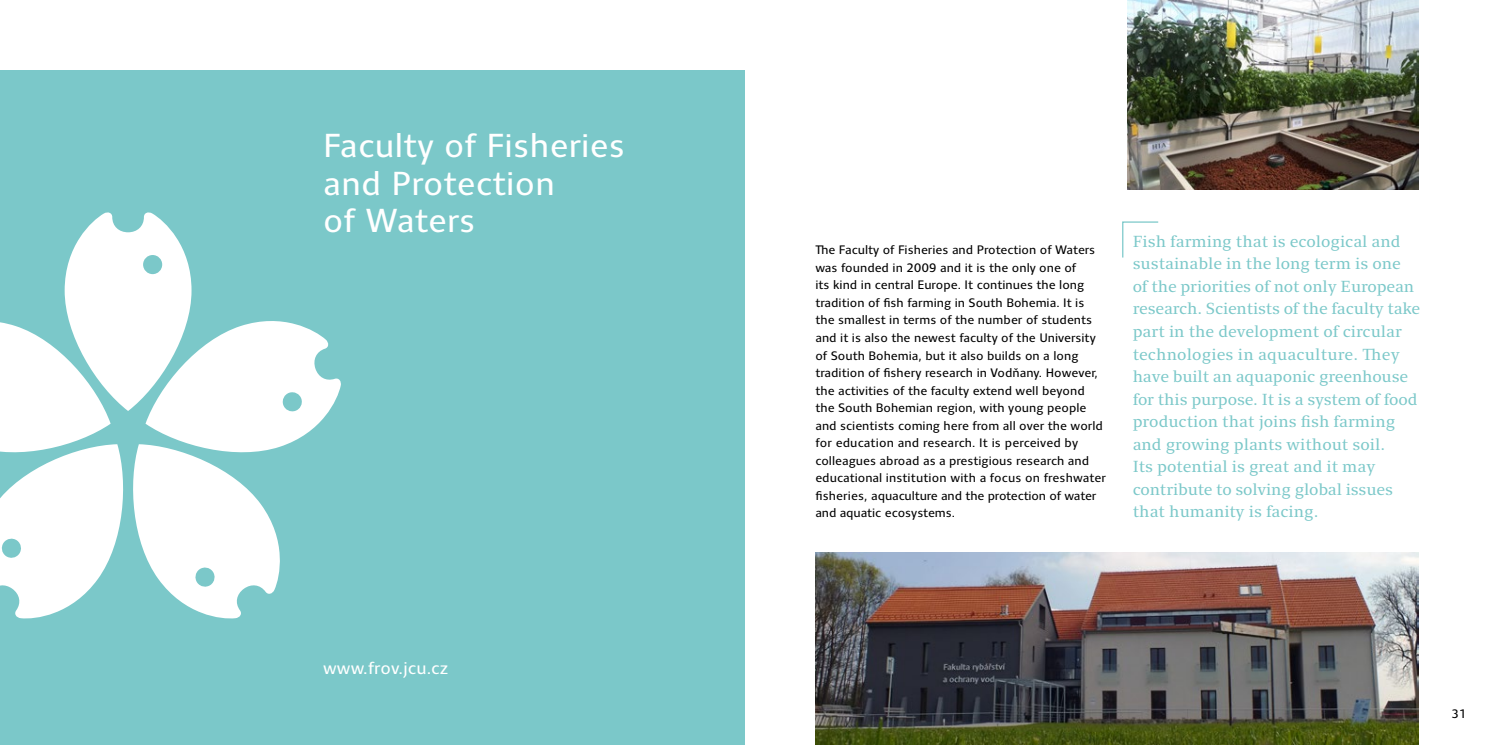
<style>
.page{position:relative;width:1489px;height:745px;background:#fff}
.page>*{position:absolute;margin:0;border:0;box-sizing:border-box;transform-origin:0 0}
.t1{font:33.75px/37.5px "Clara Sans";letter-spacing:.01em;color:#fff}
.t2{font:17.5px "Clara Sans";letter-spacing:.01em;color:#fff}
.t3{font:16.25px/22.5px "Clara Serif";color:#7bc8c9}
.t4{font:12.5px/17.5px "Clara Sans";color:#000}
</style>
<div class="page">
<img style="left:1127px;top:0;width:290px;height:189px">
<img style="left:815px;top:552px;width:602px;height:192px">
<svg style="left:1122px;top:221px;width:37px;height:37px"></svg>
<div style="left:0;top:71px;width:744px;height:673px;background:#7bc8c9"></div>
<svg style="left:0;top:212px;width:341px;height:407px;fill:#fff"></svg>
<h1 class="t1" style="left:323px;top:127px;width:303px">Faculty of Fisheries and Protection<br>of Waters</h1>
<h2 class="t2" style="left:323px;top:658px;width:127px">www.frov.jcu.cz</h2>
<p class="t4" style="left:815px;top:241px;width:292px">The Faculty of Fisheries and Protection of Waters was founded in 2009 and it is the only one of<br>its kind in central Europe. It continues the long tradition of fish farming in South Bohemia. It is the smallest in terms of the number of students and it is also the newest faculty of the University of South Bohemia, but it also builds on a long tradition of fishery research in Vodňany. However, the activities of the faculty extend well beyond the South Bohemian region, with young people and scientists coming here from all over the world for education and research. It is perceived by colleagues abroad as a prestigious research and educational institution with a focus on freshwater fisheries, aquaculture and the protection of water and aquatic ecosystems.</p>
<p class="t3" style="left:1132px;top:230px;width:289px">Fish farming that is ecological and sustainable in the long term is one<br>of the priorities of not only European research. Scientists of the faculty take part in the development of circular technologies in aquaculture. They have built an aquaponic greenhouse for this purpose. It is a system of food production that joins fish farming and growing plants without soil.<br>Its potential is great and it may contribute to solving global issues that humanity is facing.</p>
<p class="t4" style="left:1451px;top:705px;width:16px">31</p>
</div>
